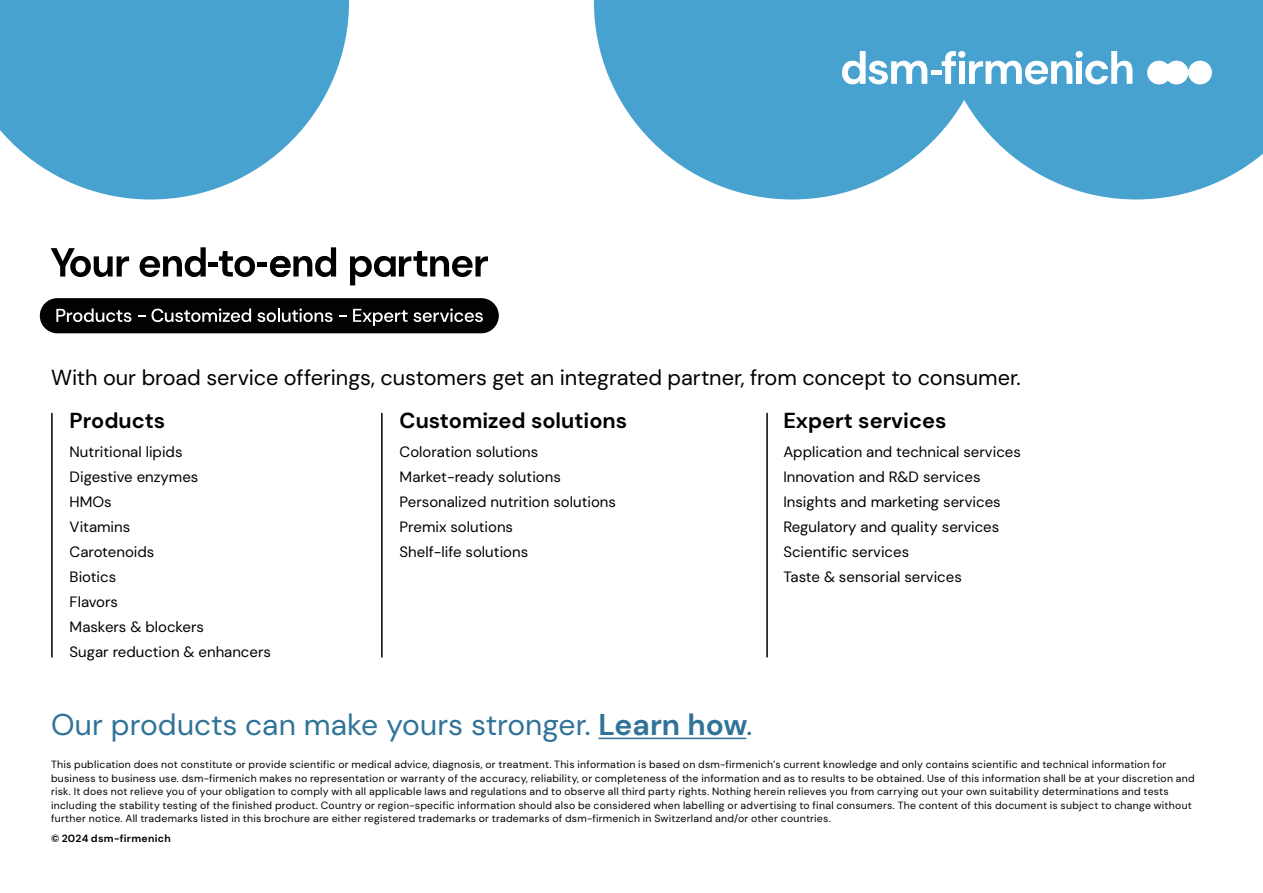
<style>
.page{position:relative;width:1263px;height:893px;background:#fff}
.page>*{position:absolute;margin:0;border:0;box-sizing:border-box;transform-origin:0 0}
.t1{font:30px "DM Sans";color:#307398}
.t2{font:21.75px "DM Sans";letter-spacing:-.005em;color:#000}
.t3{font:700 21.75px "DM Sans";color:#000}
.t4{font:15px/25px "DM Sans";color:#000}
.t5{font:10.5px/13.5px "DM Sans";letter-spacing:.025em;color:#000}
.t6{font:700 10.5px "DM Sans";letter-spacing:.025em;color:#000}
.s1{font-weight:700}
</style>
<div class="page">
<svg style="left:0;top:0;width:349px;height:199px;fill:#48a2d0"></svg>
<svg style="left:594px;top:0;width:344px;height:199px;fill:#48a2d0"></svg>
<svg style="left:938px;top:0;width:325px;height:199px;background:#63afd7"></svg>
<div style="left:40px;top:298px;width:459px;height:35px;background:#020203;border-radius:18px"></div>
<svg style="left:51px;top:248px;width:78px;height:29px"></svg>
<svg style="left:140px;top:247px;width:196px;height:30px"></svg>
<svg style="left:350px;top:251px;width:138px;height:34px"></svg>
<svg style="left:56px;top:308px;width:75px;height:14px"></svg>
<svg style="left:151px;top:308px;width:100px;height:14px"></svg>
<svg style="left:257px;top:308px;width:76px;height:14px"></svg>
<svg style="left:353px;top:308px;width:130px;height:18px"></svg>
<hr style="left:598px;top:738px;width:148px;height:1px;background:#307398">
<div style="left:959px;top:61px;width:6px;height:23px;background:#fff"></div>
<svg style="left:942px;top:51px;width:14px;height:33px"></svg>
<div style="left:958px;top:51px;width:7px;height:7px;background:#fff;border-radius:50%"></div>
<div style="left:931px;top:70px;width:10px;height:5px;background:#fff"></div>
<svg style="left:842px;top:51px;width:85px;height:33px"></svg>
<svg style="left:1085px;top:51px;width:47px;height:33px"></svg>
<div style="left:1075px;top:51px;width:8px;height:7px;background:#fff;border-radius:50%"></div>
<div style="left:1076px;top:61px;width:6px;height:23px;background:#fff"></div>
<svg style="left:969px;top:61px;width:103px;height:23px"></svg>
<svg style="left:1147px;top:61px;width:65px;height:23px"></svg>
<hr style="left:51px;top:413px;width:2px;height:244px;background:#000">
<hr style="left:381px;top:413px;width:2px;height:244px;background:#000">
<hr style="left:766px;top:413px;width:2px;height:244px;background:#000">
<h2 class="t2" style="left:51px;top:364px;width:971px">With our broad service offerings, customers get an integrated partner, from concept to consumer.</h2>
<h2 class="t3" style="left:400px;top:407px;width:229px">Customized solutions</h2>
<h3 class="t4" style="left:400px;top:439px;width:218px">Coloration solutions<br>Market-ready solutions<br>Personalized nutrition solutions<br>Premix solutions<br>Shelf-life solutions</h3>
<h2 class="t3" style="left:70px;top:407px;width:97px">Products</h2>
<h3 class="t4" style="left:70px;top:439px;width:203px">Nutritional lipids<br>Digestive enzymes<br>HMOs<br>Vitamins<br>Carotenoids<br>Biotics<br>Flavors<br>Maskers &amp; blockers<br>Sugar reduction &amp; enhancers</h3>
<h2 class="t3" style="left:783px;top:407px;width:165px">Expert services</h2>
<h3 class="t4" style="left:783px;top:439px;width:239px">Application and technical services<br>Innovation and R&amp;D services<br>Insights and marketing services<br>Regulatory and quality services<br>Scientific services<br>Taste &amp; sensorial services</h3>
<h1 class="t1" style="left:51px;top:706px;width:703px">Our products can make yours stronger. <span class="s1">Learn how</span>.</h1>
<p class="t5" style="left:51px;top:758px;width:1145px">This publication does not constitute or provide scientific or medical advice, diagnosis, or treatment. This information is based on dsm-firmenich’s current knowledge and only contains scientific and technical information for business to business use. dsm-firmenich makes no representation or warranty of the accuracy, reliability, or completeness of the information and as to results to be obtained. Use of this information shall be at your discretion and risk. It does not relieve you of your obligation to comply with all applicable laws and regulations and to observe all third party rights. Nothing herein relieves you from carrying out your own suitability determinations and tests including the stability testing of the finished product. Country or region-specific information should also be considered when labelling or advertising to final consumers. The content of this document is subject to change without further notice. All trademarks listed in this brochure are either registered trademarks or trademarks of dsm-firmenich in Switzerland and/or other countries.</p>
<p class="t6" style="left:51px;top:832px;width:121px">© 2024 dsm-firmenich</p>
</div>
